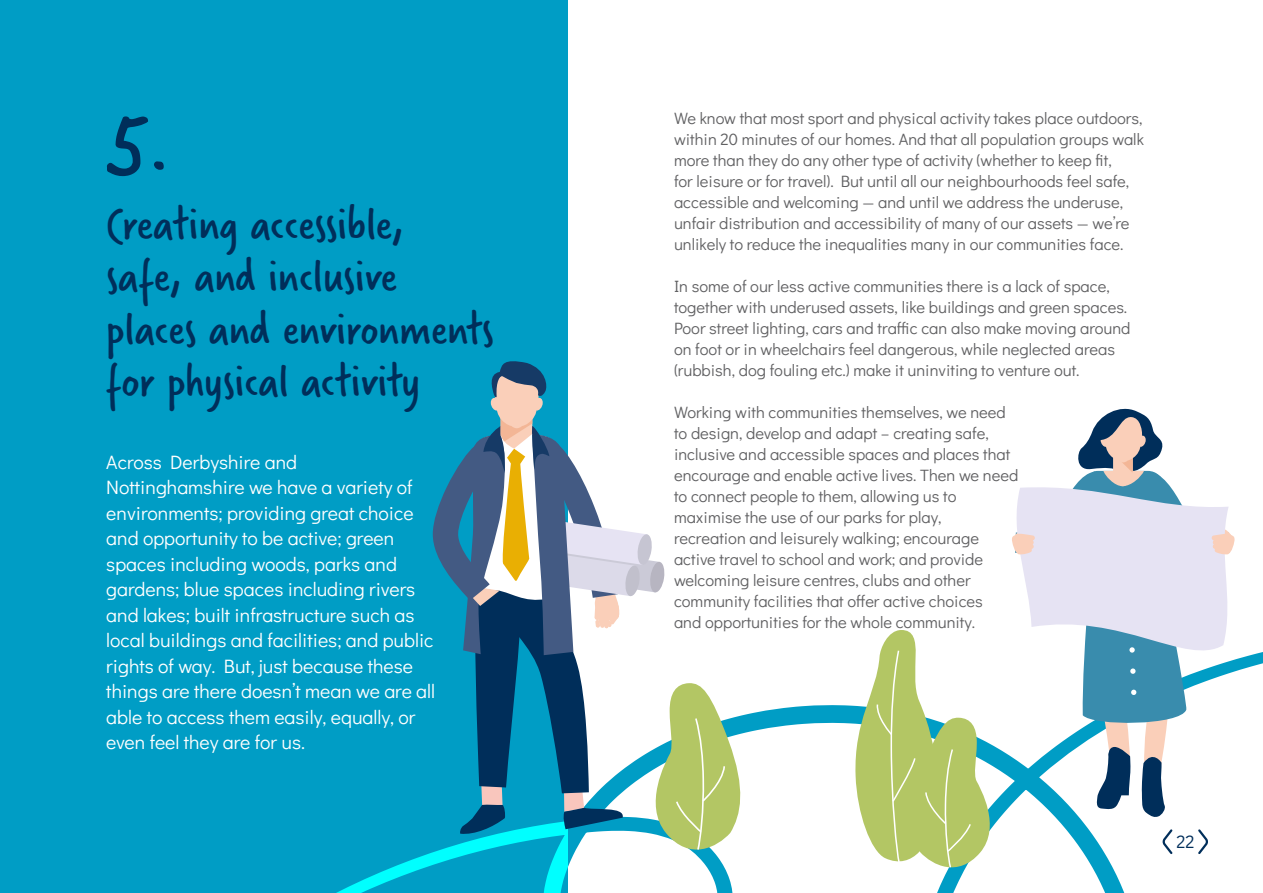
<style>
.page{position:relative;width:1263px;height:893px;background:#fff}
.page>*{position:absolute;margin:0;border:0;box-sizing:border-box;transform-origin:0 0}
.t1{font:97.5px "Verveine";color:#002e5a}
.t2{font:49.5px/52.5px "Verveine";color:#002e5a}
.t3{font:19.5px/25.5px "Didact Gothic";color:#fff}
.t4{font:18px "Didact Gothic";color:#002e5a}
.t5{font:16.5px/21px "Didact Gothic";color:#606062}
</style>
<div class="page">
<div style="left:0;top:0;width:568px;height:893px;background:#009dc5"></div>
<svg style="left:336px;top:652px;width:927px;height:241px"></svg>
<svg style="left:1008px;top:408px;width:227px;height:410px"></svg>
<svg style="left:853px;top:630px;width:149px;height:248px"></svg>
<svg style="left:433px;top:361px;width:313px;height:501px"></svg>
<svg style="left:1196px;top:827px;width:14px;height:29px"></svg>
<svg style="left:1160px;top:827px;width:14px;height:29px"></svg>
<h1 class="t1" style="left:106px;top:78px;width:68px">5.</h1>
<h2 class="t2" style="left:106px;top:198px;width:389px">Creating accessible,<br>safe, and inclusive places and environments for physical activity</h2>
<p class="t3" style="left:106px;top:448px;width:330px">Across Derbyshire and Nottinghamshire we have a variety of environments; providing great choice and opportunity to be active; green spaces including woods, parks and gardens; blue spaces including rivers and lakes; built infrastructure such as local buildings and facilities; and public rights of way. But, just because these things are there doesn’t mean we are all able to access them easily, equally, or even feel they are for us.</p>
<p class="t5" style="left:674px;top:106px;width:471px">We know that most sport and physical activity takes place outdoors, within 20 minutes of our homes. And that all population groups walk more than they do any other type of activity (whether to keep fit,<br>for leisure or for travel). But until all our neighbourhoods feel safe, accessible and welcoming — and until we address the underuse, unfair distribution and accessibility of many of our assets — we’re unlikely to reduce the inequalities many in our communities face.</p>
<p class="t5" style="left:674px;top:274px;width:458px">In some of our less active communities there is a lack of space, together with underused assets, like buildings and green spaces.<br>Poor street lighting, cars and traffic can also make moving around on foot or in wheelchairs feel dangerous, while neglected areas (rubbish, dog fouling etc.) make it uninviting to venture out.</p>
<p class="t5" style="left:674px;top:400px;width:346px">Working with communities themselves, we need to design, develop and adapt – creating safe, inclusive and accessible spaces and places that encourage and enable active lives. Then we need to connect people to them, allowing us to maximise the use of our parks for play,<br>recreation and leisurely walking; encourage active travel to school and work; and provide welcoming leisure centres, clubs and other community facilities that offer active choices<br>and opportunities for the whole community.</p>
<p class="t4" style="left:1176px;top:828px;width:19px">22</p>
</div>
